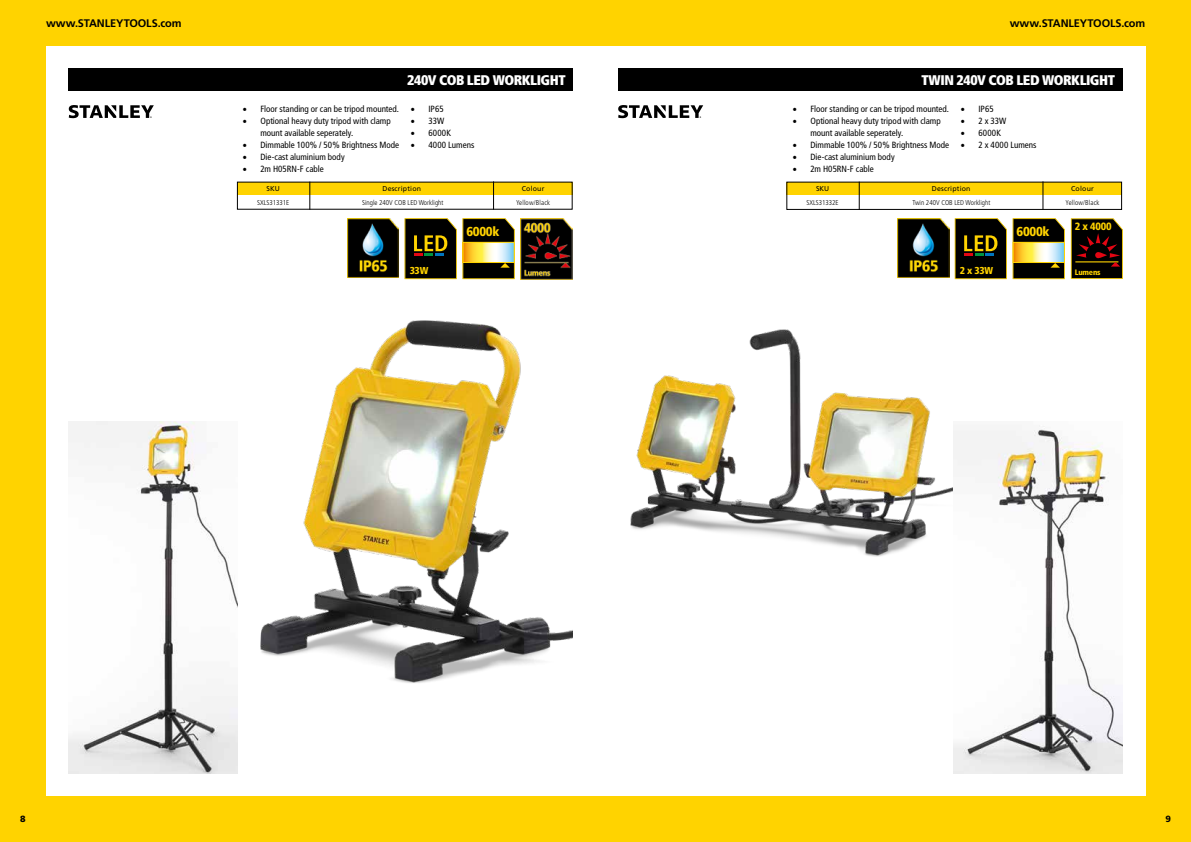
<style>
.page{position:relative;width:1191px;height:842px;background:#ffd300}
.page>*{position:absolute;margin:0;border:0;box-sizing:border-box;transform-origin:0 0}
.t1{font:900 condensed 14px "Frutiger";letter-spacing:-.035em;color:#fff}
.t2{font:900 condensed 13px "Frutiger LT Pro";letter-spacing:-.025em;color:#ffd300}
.t3{font:700 11px "Frutiger";letter-spacing:-.015em;color:#000}
.t4{font:900 condensed 10.6px "Frutiger LT Pro";color:#ffd300}
.t5{font:900 condensed 10.1px "Frutiger LT Pro";letter-spacing:-.025em;color:#ffd300}
.t6{font:condensed 9px/12px "Frutiger";color:#000}
.t7{font:900 9px "Frutiger";color:#000}
.t8{font:900 condensed 7.9px "Frutiger LT Pro";letter-spacing:-.025em;color:#ffd300}
.t9{font:300 condensed 7px "Frutiger";color:#000}
.t10{font:7px "Frutiger";letter-spacing:.025em;color:#000}
.t11{font:300 condensed 7px "Frutiger";letter-spacing:.025em;color:#000}
.s1{font-family:"Minion Pro";font-stretch:normal;font-size:12px}
</style>
<div class="page">
<div style="left:46px;top:46px;width:1099px;height:750px;background:#fff"></div>
<div style="left:69px;top:69px;width:504px;height:22px;background:#000"></div>
<div style="left:618px;top:69px;width:504px;height:22px;background:#000"></div>
<svg style="left:69px;top:105px;width:85px;height:13px"></svg>
<svg style="left:618px;top:105px;width:85px;height:13px"></svg>
<div style="left:237px;top:182px;width:335px;height:13px;background:#ffd300"></div>
<svg style="left:309px;top:184px;width:1px;height:24px"></svg>
<svg style="left:493px;top:181px;width:1px;height:27px"></svg>
<div style="left:786px;top:182px;width:336px;height:13px;background:#ffd300"></div>
<svg style="left:859px;top:184px;width:1px;height:24px"></svg>
<svg style="left:1042px;top:181px;width:1px;height:27px"></svg>
<div style="left:786px;top:182px;width:336px;height:28px;border:1px solid #000"></div>
<img style="left:237px;top:320px;width:335px;height:363px">
<img style="left:630px;top:329px;width:323px;height:228px">
<img style="left:348px;top:218px;width:51px;height:60px">
<svg style="left:404px;top:218px;width:111px;height:61px;background:#504a29"></svg>
<img style="left:521px;top:218px;width:51px;height:61px">
<img style="left:897px;top:218px;width:52px;height:60px">
<svg style="left:954px;top:218px;width:110px;height:61px;background:#4f492a"></svg>
<svg style="left:1070px;top:218px;width:52px;height:61px;background:#28150a"></svg>
<img style="left:69px;top:421px;width:168px;height:352px">
<img style="left:953px;top:425px;width:169px;height:348px">
<p class="t3" style="left:46px;top:17px;width:137px">www.STANLEYTOOLS.com</p>
<p class="t3" style="left:1009px;top:17px;width:137px">www.STANLEYTOOLS.com</p>
<p class="t6" style="left:242px;top:103px;width:158px"><span class="s1">•</span> Floor standing or can be tripod mounted.</p>
<p class="t6" style="left:260px;top:115px;width:132px;text-indent:-18px"><span class="s1">•</span> Optional heavy duty tripod with clamp mount available seperately.</p>
<p class="t6" style="left:242px;top:139px;width:158px"><span class="s1">•</span> Dimmable 100% / 50% Brightness Mode</p>
<p class="t6" style="left:242px;top:151px;width:104px"><span class="s1">•</span> Die-cast aluminium body</p>
<p class="t6" style="left:242px;top:163px;width:83px"><span class="s1">•</span> 2m H05RN-F cable</p>
<h1 class="t1" style="left:407px;top:72px;width:160px">240V COB LED WORKLIGHT</h1>
<h1 class="t1" style="left:921px;top:72px;width:195px">TWIN 240V COB LED WORKLIGHT</h1>
<p class="t6" style="left:410px;top:103px;width:35px"><span class="s1">•</span> IP65</p>
<p class="t6" style="left:410px;top:115px;width:35px"><span class="s1">•</span> 33W</p>
<p class="t6" style="left:410px;top:127px;width:42px"><span class="s1">•</span> 6000K</p>
<p class="t6" style="left:410px;top:139px;width:65px"><span class="s1">•</span> 4000 Lumens</p>
<p class="t6" style="left:792px;top:103px;width:158px"><span class="s1">•</span> Floor standing or can be tripod mounted.</p>
<p class="t6" style="left:810px;top:115px;width:132px;text-indent:-18px"><span class="s1">•</span> Optional heavy duty tripod with clamp mount available seperately.</p>
<p class="t6" style="left:792px;top:139px;width:158px"><span class="s1">•</span> Dimmable 100% / 50% Brightness Mode</p>
<p class="t6" style="left:792px;top:151px;width:104px"><span class="s1">•</span> Die-cast aluminium body</p>
<p class="t6" style="left:792px;top:163px;width:83px"><span class="s1">•</span> 2m H05RN-F cable</p>
<p class="t6" style="left:960px;top:103px;width:35px"><span class="s1">•</span> IP65</p>
<p class="t6" style="left:960px;top:115px;width:47px"><span class="s1">•</span> 2 x 33W</p>
<p class="t6" style="left:960px;top:127px;width:42px"><span class="s1">•</span> 6000K</p>
<p class="t6" style="left:960px;top:139px;width:77px"><span class="s1">•</span> 2 x 4000 Lumens</p>
<p class="t10" style="left:267px;top:185px;width:15px">SKU</p>
<p class="t10" style="left:382px;top:185px;width:40px">Description</p>
<p class="t10" style="left:522px;top:185px;width:24px">Colour</p>
<p class="t9" style="left:257px;top:199px;width:34px">SXLS31331E</p>
<p class="t9" style="left:362px;top:199px;width:83px">Single 240V COB LED Worklight</p>
<p class="t11" style="left:516px;top:199px;width:35px">Yellow/Black</p>
<p class="t10" style="left:816px;top:185px;width:15px">SKU</p>
<p class="t10" style="left:932px;top:185px;width:40px">Description</p>
<p class="t10" style="left:1071px;top:185px;width:24px">Colour</p>
<p class="t9" style="left:806px;top:199px;width:34px">SXLS31332E</p>
<p class="t9" style="left:912px;top:199px;width:79px">Twin 240V COB LED Worklight</p>
<p class="t11" style="left:1065px;top:199px;width:35px">Yellow/Black</p>
<h2 class="t2" style="left:466px;top:224px;width:34px">6000k</h2>
<h2 class="t2" style="left:1016px;top:224px;width:34px">6000k</h2>
<p class="t4" style="left:1074px;top:220px;width:38px">2 x 4000</p>
<p class="t5" style="left:410px;top:264px;width:20px">33W</p>
<p class="t5" style="left:959px;top:264px;width:35px">2 x 33W</p>
<p class="t8" style="left:1074px;top:267px;width:27px">Lumens</p>
<p class="t7" style="left:20px;top:814px;width:7px">8</p>
<p class="t7" style="left:1165px;top:814px;width:7px">9</p>
</div>
